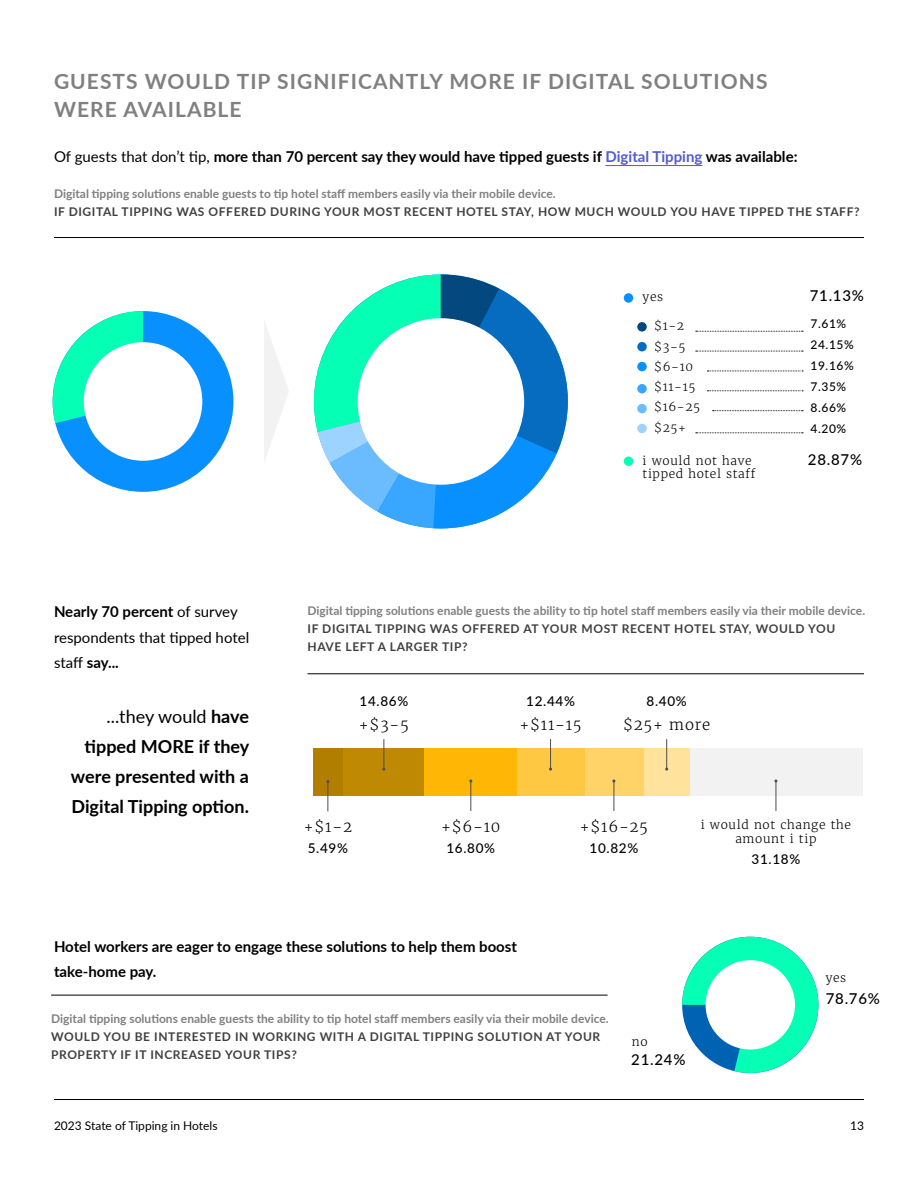
<style>
.page{position:relative;width:918px;height:1188px;background:#fff}
.page>*{position:absolute;margin:0;border:0;box-sizing:border-box;transform-origin:0 0}
.t1{font:700 21px/28.5px "Lato";letter-spacing:.05em;color:#808080}
.t2{font:700 18px/30px "Lato";color:#000;text-align:right}
.t3{font:700 15px/25.5px "Lato";color:#000}
.t4{font:15px/25.5px "Lato";color:#000}
.t5{font:300 15px "Merriweather";letter-spacing:.05em;color:#000}
.t6{font:500 15px "Lato";letter-spacing:.05em;color:#000}
.t7{font:500 13.5px "Lato";letter-spacing:.05em;color:#000}
.t8{font:700 12px "Lato";color:#808080}
.t9{font:700 12px/18px "Lato";letter-spacing:.05em;color:#404040}
.t10{font:300 12px/20.2px "Merriweather";letter-spacing:.05em;color:#000}
.t11{font:500 12px/21px "Lato";letter-spacing:.05em;color:#000}
.t12{font:12px "Lato";color:#000}
.s1{font-weight:400}
.s2{color:#4f5cd6}
.s3{font-weight:700}
</style>
<div class="page">
<hr style="left:54px;top:1099px;width:810px;height:1px;background:#000">
<hr style="left:606px;top:165px;width:96px;height:1px;background:#4f5cd6">
<div style="left:53px;top:311px;width:180px;height:181px;background:#0890ff;border-radius:50%"></div>
<svg style="left:53px;top:311px;width:90px;height:112px"></svg>
<div style="left:84px;top:342px;width:118px;height:119px;background:#fff;border-radius:50%"></div>
<svg style="left:314px;top:274px;width:254px;height:255px"></svg>
<div style="left:358px;top:318px;width:166px;height:167px;background:#fff;border-radius:50%"></div>
<div style="left:624px;top:293px;width:9px;height:10px;background:#0890ff;border-radius:50%"></div>
<div style="left:637px;top:322px;width:10px;height:10px;background:#044880;border-radius:50%"></div>
<div style="left:637px;top:384px;width:10px;height:9px;background:#39a6ff;border-radius:50%"></div>
<div style="left:637px;top:342px;width:10px;height:9px;background:#066cbf;border-radius:50%"></div>
<div style="left:637px;top:404px;width:10px;height:9px;background:#6bbcff;border-radius:50%"></div>
<div style="left:637px;top:362px;width:10px;height:9px;background:#0890ff;border-radius:50%"></div>
<div style="left:637px;top:424px;width:10px;height:9px;background:#9cd3ff;border-radius:50%"></div>
<div style="left:624px;top:456px;width:9px;height:10px;background:#05ffb4;border-radius:50%"></div>
<hr style="left:54px;top:237px;width:810px;height:1px;background:#000">
<hr style="left:308px;top:673px;width:556px;height:1px;background:#000">
<hr style="left:51px;top:995px;width:557px;height:1px;background:#000">
<svg style="left:264px;top:321px;width:25px;height:140px"></svg>
<svg style="left:696px;top:331px;width:107px;height:1px"></svg>
<svg style="left:696px;top:351px;width:107px;height:1px"></svg>
<svg style="left:707px;top:371px;width:96px;height:1px"></svg>
<svg style="left:707px;top:390px;width:96px;height:1px"></svg>
<svg style="left:713px;top:410px;width:90px;height:1px"></svg>
<svg style="left:696px;top:432px;width:107px;height:1px"></svg>
<div style="left:313px;top:748px;width:549px;height:48px;background:#f2f2f2"></div>
<div style="left:644px;top:748px;width:46px;height:48px;background:#ffe29b"></div>
<div style="left:584px;top:748px;width:60px;height:48px;background:#ffd368"></div>
<div style="left:516px;top:748px;width:69px;height:48px;background:#ffc843"></div>
<div style="left:313px;top:748px;width:30px;height:48px;background:#b27e00"></div>
<div style="left:343px;top:748px;width:82px;height:48px;background:#bf8903"></div>
<div style="left:425px;top:748px;width:92px;height:48px;background:#ffb604"></div>
<hr style="left:327px;top:782px;width:1px;height:30px;background:#4d4d4d">
<hr style="left:666px;top:739px;width:1px;height:30px;background:#4d4d4d">
<hr style="left:470px;top:781px;width:1px;height:30px;background:#4d4d4d">
<hr style="left:550px;top:739px;width:1px;height:30px;background:#4d4d4d">
<hr style="left:614px;top:781px;width:1px;height:30px;background:#4d4d4d">
<hr style="left:776px;top:781px;width:1px;height:30px;background:#4d4d4d">
<hr style="left:384px;top:739px;width:1px;height:30px;background:#4d4d4d">
<svg style="left:682px;top:937px;width:136px;height:136px"></svg>
<div style="left:706px;top:960px;width:89px;height:90px;background:#fff;border-radius:50%"></div>
<h1 class="t1" style="left:54px;top:66px;width:715px">GUESTS WOULD TIP SIGNIFICANTLY MORE IF DIGITAL SOLUTIONS<br>WERE AVAILABLE</h1>
<p class="t3" style="left:54px;top:143px;width:745px"><span class="s1">Of guests that don’t tip,</span> more than 70 percent say they would have tipped guests if <span class="s2">Digital Tipping</span> was available:</p>
<p class="t8" style="left:54px;top:185px;width:503px">Digital tipping solutions enable guests to tip hotel staff members easily via their mobile device.</p>
<p class="t9" style="left:54px;top:203px;width:807px">IF DIGITAL TIPPING WAS OFFERED DURING YOUR MOST RECENT HOTEL STAY, HOW MUCH WOULD YOU HAVE TIPPED THE STAFF?</p>
<p class="t4" style="left:54px;top:598px;width:197px"><span class="s3">Nearly 70 percent</span> of survey respondents that tipped hotel staff <span class="s3">say...</span></p>
<h2 class="t2" style="left:71px;top:701px;width:180px"><span class="s1">...they would</span> have tipped MORE if they were presented with a<br>Digital Tipping option.</h2>
<p class="t10" style="left:643px;top:287px;width:22px">yes</p>
<p class="t10" style="left:654px;top:316px;width:48px">$1-2 $3-5 $6-10 $11-15 $16-25 $25+</p>
<p class="t10" style="left:643px;top:454px;width:114px;line-height:13.5px">i would not have tipped hotel staff</p>
<p class="t6" style="left:810px;top:285px;width:56px">71.13%</p>
<p class="t11" style="left:811px;top:313px;width:45px">7.61%<br>24.15%<br>19.16%<br>7.35%<br>8.66%<br>4.20%</p>
<p class="t6" style="left:808px;top:449px;width:56px">28.87%</p>
<p class="t8" style="left:308px;top:601px;width:559px">Digital tipping solutions enable guests the ability to tip hotel staff members easily via their mobile device.</p>
<p class="t9" style="left:308px;top:619px;width:529px">IF DIGITAL TIPPING WAS OFFERED AT YOUR MOST RECENT HOTEL STAY, WOULD YOU<br>HAVE LEFT A LARGER TIP?</p>
<p class="t7" style="left:360px;top:691px;width:50px">14.86%</p>
<p class="t5" style="left:359px;top:715px;width:51px">+$3-5</p>
<p class="t5" style="left:304px;top:817px;width:50px">+$1-2</p>
<p class="t7" style="left:308px;top:838px;width:42px">5.49%</p>
<p class="t7" style="left:526px;top:691px;width:50px">12.44%</p>
<p class="t7" style="left:647px;top:691px;width:42px">8.40%</p>
<p class="t5" style="left:519px;top:715px;width:64px">+$11-15</p>
<p class="t5" style="left:623px;top:715px;width:89px">$25+ more</p>
<p class="t5" style="left:441px;top:817px;width:61px">+$6-10</p>
<p class="t5" style="left:580px;top:817px;width:70px">+$16-25</p>
<p class="t7" style="left:446px;top:838px;width:50px">16.80%</p>
<p class="t7" style="left:590px;top:838px;width:50px">10.82%</p>
<p class="t10" style="left:701px;top:818px;width:152px;line-height:13.5px;text-align:center">i would not change the amount i tip</p>
<p class="t7" style="left:752px;top:849px;width:50px">31.18%</p>
<p class="t3" style="left:54px;top:933px;width:465px">Hotel workers are eager to engage these solutions to help them boost take-home pay.</p>
<p class="t8" style="left:51px;top:1010px;width:559px">Digital tipping solutions enable guests the ability to tip hotel staff members easily via their mobile device.</p>
<p class="t9" style="left:51px;top:1027px;width:551px">WOULD YOU BE INTERESTED IN WORKING WITH A DIGITAL TIPPING SOLUTION AT YOUR<br>PROPERTY IF IT INCREASED YOUR TIPS?</p>
<p class="t10" style="left:632px;top:1032px;width:17px">no</p>
<p class="t6" style="left:631px;top:1049px;width:56px">21.24%</p>
<p class="t10" style="left:826px;top:967px;width:22px">yes</p>
<p class="t6" style="left:826px;top:988px;width:56px">78.76%</p>
<p class="t12" style="left:54px;top:1117px;width:165px">2023 State of Tipping in Hotels</p>
<p class="t12" style="left:850px;top:1117px;width:15px">13</p>
</div>
